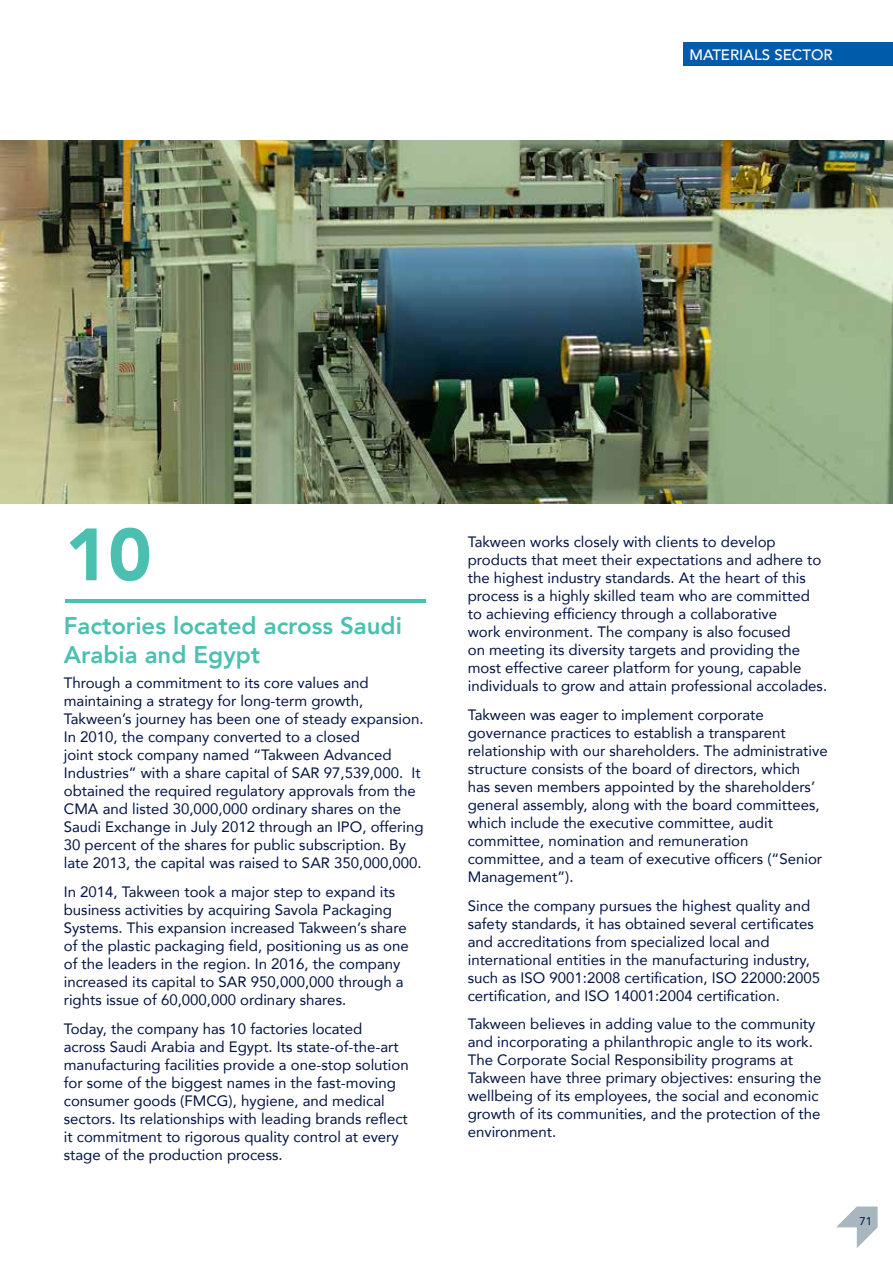
<style>
.page{position:relative;width:893px;height:1263px;background:#fff}
.page>*{position:absolute;margin:0;border:0;box-sizing:border-box;transform-origin:0 0}
.t1{font:900 73.2px "Avenir";color:#4bc0b1}
.t2{font:800 24px/28.8px "Avenir";color:#4bc0b1}
.t3{font:15px/18px "Avenir";color:#001344}
.t4{font:500 15px "Avenir";color:#fff}
.t5{font:11.25px "Avenir";color:#001344}
</style>
<div class="page">
<svg style="left:836px;top:1206px;width:42px;height:42px"></svg>
<img style="left:1px;top:140px;width:892px;height:364px">
<hr style="left:65px;top:599px;width:360px;height:3px;background:#4bc0b1">
<div style="left:683px;top:43px;width:210px;height:23px;background:#005baa"></div>
<p class="t4" style="left:690px;top:42px;width:145px">MATERIALS SECTOR</p>
<h1 class="t1" style="left:65px;top:492px;width:88px">10</h1>
<h2 class="t2" style="left:64px;top:612px;width:340px">Factories located across Saudi<br>Arabia and Egypt</h2>
<p class="t3" style="left:64px;top:674px;width:361px">Through a commitment to its core values and maintaining a strategy for long-term growth, Takween’s journey has been one of steady expansion.<br>In 2010, the company converted to a closed<br>joint stock company named “Takween Advanced Industries” with a share capital of SAR 97,539,000. It obtained the required regulatory approvals from the CMA and listed 30,000,000 ordinary shares on the Saudi Exchange in July 2012 through an IPO, offering 30 percent of the shares for public subscription. By late 2013, the capital was raised to SAR 350,000,000.</p>
<p class="t3" style="left:64px;top:882px;width:346px">In 2014, Takween took a major step to expand its business activities by acquiring Savola Packaging Systems. This expansion increased Takween’s share of the plastic packaging field, positioning us as one of the leaders in the region. In 2016, the company increased its capital to SAR 950,000,000 through a rights issue of 60,000,000 ordinary shares.</p>
<p class="t3" style="left:64px;top:1019px;width:346px">Today, the company has 10 factories located<br>across Saudi Arabia and Egypt. Its state-of-the-art manufacturing facilities provide a one-stop solution for some of the biggest names in the fast-moving consumer goods (FMCG), hygiene, and medical sectors. Its relationships with leading brands reflect it commitment to rigorous quality control at every stage of the production process.</p>
<p class="t3" style="left:468px;top:533px;width:361px">Takween works closely with clients to develop products that meet their expectations and adhere to the highest industry standards. At the heart of this process is a highly skilled team who are committed to achieving efficiency through a collaborative<br>work environment. The company is also focused<br>on meeting its diversity targets and providing the most effective career platform for young, capable individuals to grow and attain professional accolades.</p>
<p class="t3" style="left:468px;top:705px;width:361px">Takween was eager to implement corporate governance practices to establish a transparent relationship with our shareholders. The administrative structure consists of the board of directors, which<br>has seven members appointed by the shareholders’ general assembly, along with the board committees, which include the executive committee, audit committee, nomination and remuneration committee, and a team of executive officers (“Senior Management”).</p>
<p class="t3" style="left:468px;top:896px;width:354px">Since the company pursues the highest quality and safety standards, it has obtained several certificates and accreditations from specialized local and international entities in the manufacturing industry, such as ISO 9001:2008 certification, ISO 22000:2005 certification, and ISO 14001:2004 certification.</p>
<p class="t3" style="left:468px;top:1014px;width:355px">Takween believes in adding value to the community and incorporating a philanthropic angle to its work.<br>The Corporate Social Responsibility programs at Takween have three primary objectives: ensuring the wellbeing of its employees, the social and economic growth of its communities, and the protection of the environment.</p>
<p class="t5" style="left:859px;top:1212px;width:14px">71</p>
</div>
